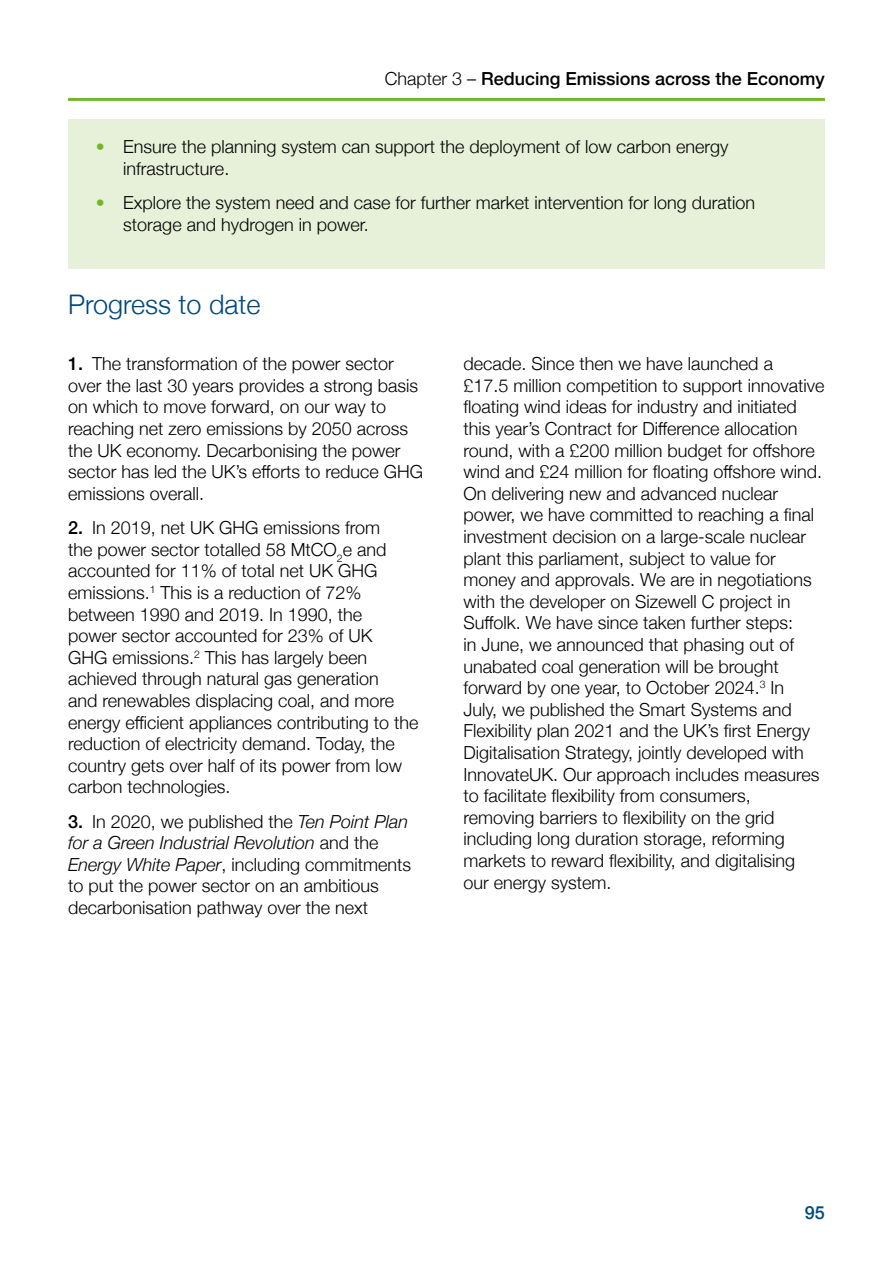
<style>
.page{position:relative;width:893px;height:1263px;background:#fff}
.page>*{position:absolute;margin:0;border:0;box-sizing:border-box;transform-origin:0 0}
.Heading_2{font:300 27px "Helvetica Neue";color:#00487e}
.Body_Copy_Numbered{font:300 18px/21.6px "Helvetica Neue";color:#000}
.t1{font:500 18px "Helvetica Neue";color:#000}
.t2{font:500 18px "Helvetica Neue";color:#00487e}
.s1{font-weight:300}
.s2{color:#72b727}
.s3{font-weight:500}
.s4{font-style:italic}
</style>
<div class="page">
<div style="left:68px;top:119px;width:757px;height:94px;background:#e7f0d9"></div>
<div style="left:68px;top:175px;width:757px;height:94px;background:#e7f0d9"></div>
<hr style="left:68px;top:98px;width:757px;height:3px;background:#72b727">
<p class="t1" style="left:385px;top:64px;width:442px"><span class="s1">Chapter 3 –</span> Reducing Emissions across the Economy</p>
<p class="Body_Copy_Numbered" style="left:123px;top:135px;width:607px;text-indent:-28px"><span class="s2">•</span> Ensure the planning system can support the deployment of low carbon energy infrastructure.</p>
<p class="Body_Copy_Numbered" style="left:123px;top:191px;width:633px;text-indent:-28px"><span class="s2">•</span> Explore the system need and case for further market intervention for long duration storage and hydrogen in power.</p>
<h2 class="Heading_2" style="left:68px;top:283px;width:194px">Progress to date</h2>
<p class="Body_Copy_Numbered" style="left:68px;top:352px;width:357px"><span class="s3">1.</span> The transformation of the power sector over the last 30 years provides a strong basis on which to move forward, on our way to reaching net zero emissions by 2050 across the UK economy. Decarbonising the power sector has led the UK’s efforts to reduce GHG emissions overall.</p>
<p class="Body_Copy_Numbered" style="left:68px;top:515px;width:352px"><span class="s3">2.</span> In 2019, net UK GHG emissions from<br>the power sector totalled 58 MtCO<sub>2</sub>e and accounted for 11% of total net UK GHG emissions.<sup>1</sup> This is a reduction of 72% between 1990 and 2019. In 1990, the<br>power sector accounted for 23% of UK<br>GHG emissions.<sup>2</sup> This has largely been achieved through natural gas generation<br>and renewables displacing coal, and more energy efficient appliances contributing to the reduction of electricity demand. Today, the country gets over half of its power from low carbon technologies.</p>
<p class="Body_Copy_Numbered" style="left:68px;top:809px;width:345px"><span class="s3">3.</span> In 2020, we published the <span class="s4">Ten Point Plan for a Green Industrial Revolution</span> and the <span class="s4">Energy White Paper</span>, including commitments to put the power sector on an ambitious decarbonisation pathway over the next</p>
<p class="Body_Copy_Numbered" style="left:463px;top:352px;width:363px">decade. Since then we have launched a<br>£17.5 million competition to support innovative floating wind ideas for industry and initiated this year’s Contract for Difference allocation round, with a £200 million budget for offshore wind and £24 million for floating offshore wind.<br>On delivering new and advanced nuclear power, we have committed to reaching a final investment decision on a large-scale nuclear plant this parliament, subject to value for money and approvals. We are in negotiations with the developer on Sizewell C project in Suffolk. We have since taken further steps:<br>in June, we announced that phasing out of unabated coal generation will be brought forward by one year, to October 2024.<sup>3</sup> In<br>July, we published the Smart Systems and Flexibility plan 2021 and the UK’s first Energy Digitalisation Strategy, jointly developed with InnovateUK. Our approach includes measures to facilitate flexibility from consumers, removing barriers to flexibility on the grid including long duration storage, reforming markets to reward flexibility, and digitalising our energy system.</p>
<p class="t2" style="left:805px;top:1198px;width:22px">95</p>
</div>
